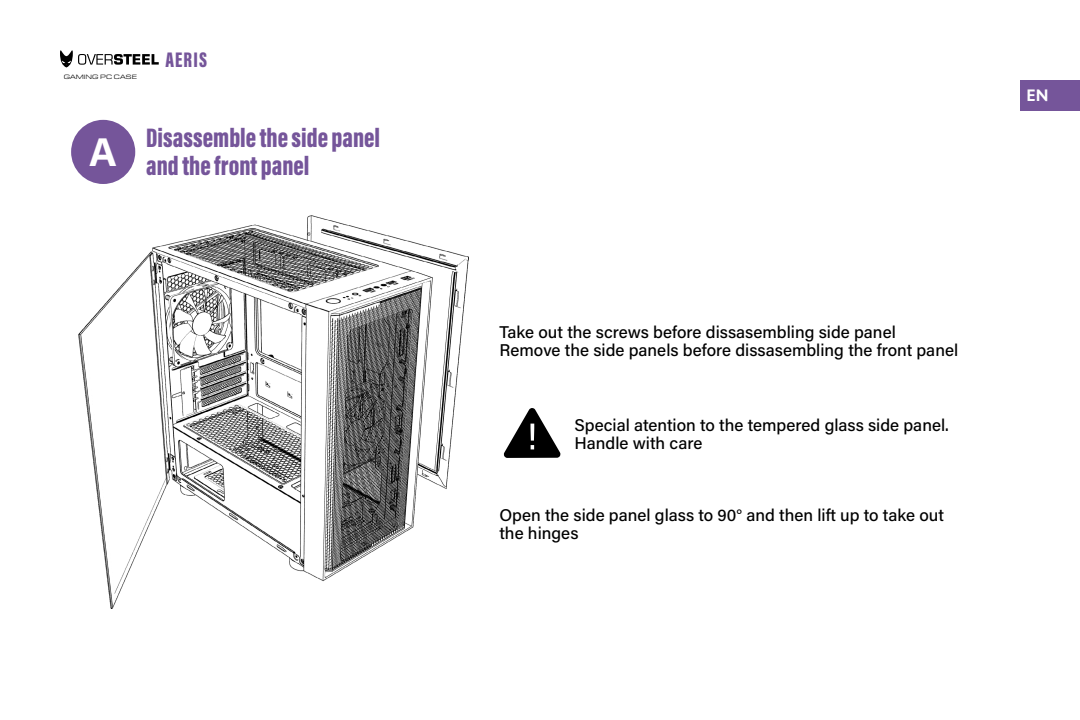
<style>
.page{position:relative;width:1080px;height:720px;background:#fff}
.page>*{position:absolute;margin:0;border:0;box-sizing:border-box;transform-origin:0 0}
.t1{font:700 40.1px "Acumin Pro";color:#fff}
.t2{font:900 27.5px/27.5px "Acumin Pro Extra Cond";color:#75559a}
.t3{font:900 21.7px "Acumin Pro Extra Cond";letter-spacing:.05em;color:#75559a}
.t4{font:500 17px/18px "Acumin Pro";color:#000}
.t5{font:700 16.25px "Quasimoda";color:#fff}
.t6{font:6.5px "Eurostile Ext";color:#000}
</style>
<div class="page">
<div style="left:1020px;top:80px;width:60px;height:30px;background:#75559a"></div>
<svg style="left:60px;top:50px;width:99px;height:18px"></svg>
<div style="left:71px;top:120px;width:64px;height:64px;background:#75559a;border-radius:50%"></div>
<svg style="left:503px;top:408px;width:58px;height:50px"></svg>
<img style="left:78px;top:216px;width:391px;height:392px">
<p class="t6" style="left:64px;top:73px;width:75px">GAMING PC CASE</p>
<p class="t3" style="left:165px;top:46px;width:43px">AERIS</p>
<h1 class="t1" style="left:89px;top:123px;width:29px">A</h1>
<h2 class="t2" style="left:146px;top:124px;width:235px">Disassemble the side panel and the front panel</h2>
<p class="t5" style="left:1027px;top:83px;width:24px">EN</p>
<p class="t4" style="left:500px;top:323px;width:460px">Take out the screws before dissasembling side panel<br>Remove the side panels before dissasembling the front panel</p>
<p class="t4" style="left:575px;top:415px;width:376px">Special atention to the tempered glass side panel.<br>Handle with care</p>
<p class="t4" style="left:499px;top:506px;width:446px">Open the side panel glass to 90° and then lift up to take out the hinges</p>
</div>
